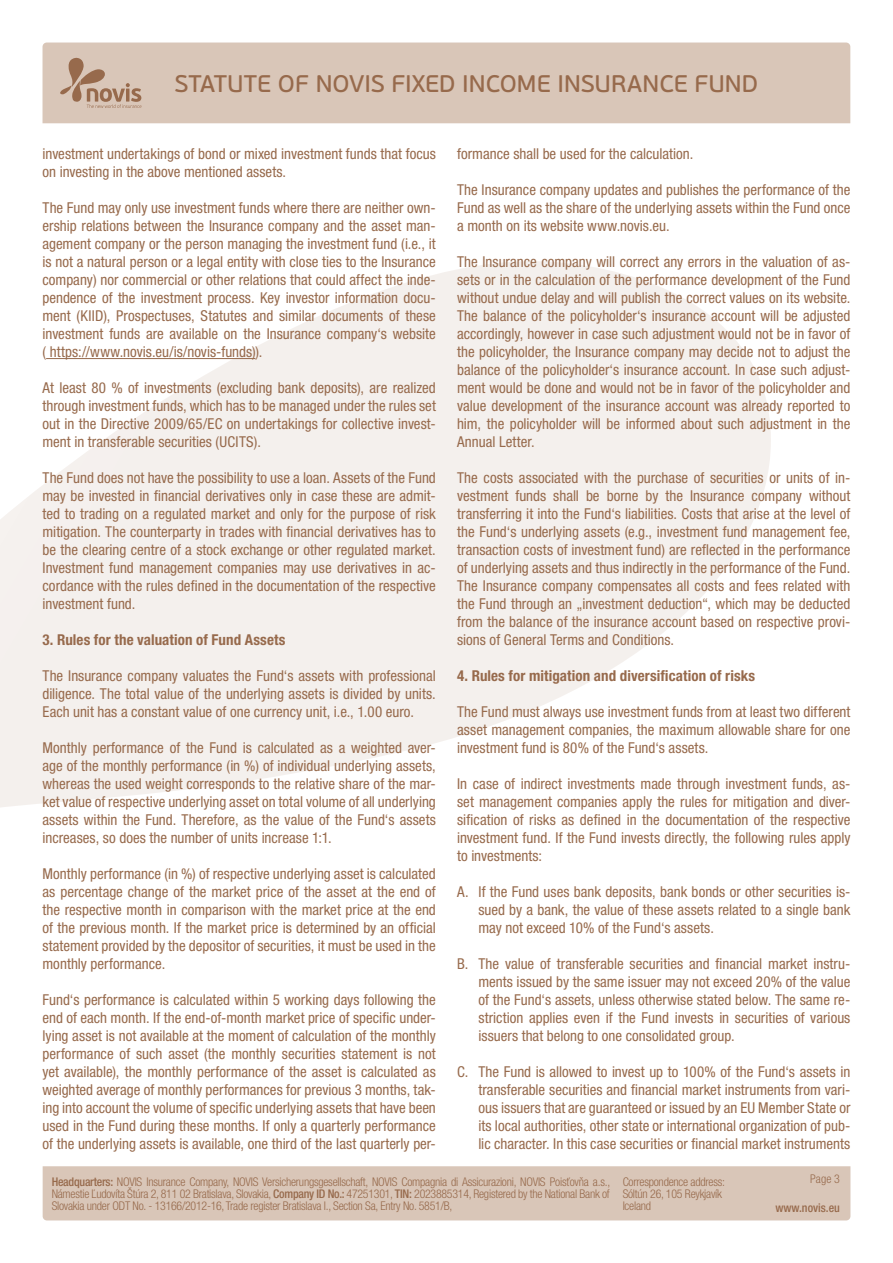
<style>
.page{position:relative;width:893px;height:1263px;background:#fff}
.page>*{position:absolute;margin:0;border:0;box-sizing:border-box;transform-origin:0 0}
.t1{font:24px "PF Beau Sans Pro Bbook";letter-spacing:.005em;color:#976a4c}
.List_Paragraph{font:condensed 15px/18px "Helvetica Neue LT Pro";color:#976a4c;text-align:justify}
.List_Paragraph-2{font:700 condensed 15px "Helvetica Neue LT Pro";letter-spacing:.005em;color:#976a4c}
.t2{font:300 condensed 12px/12px "Helvetica Neue LT Pro";letter-spacing:-.02em;color:#976a4c}
.t3{font:500 condensed 12px "Helvetica Neue LT Pro";color:#976a4c}
.s1{font-weight:500}
</style>
<div class="page">
<svg style="left:0;top:261px;width:771px;height:546px;fill:#f4f0ed"></svg>
<div style="left:43px;top:1166px;width:807px;height:54px;background:#d9c6b8"></div>
<div style="left:43px;top:43px;width:807px;height:80px;background:#d9c6b8"></div>
<svg style="left:60px;top:58px;width:82px;height:50px"></svg>
<hr style="left:46px;top:358px;width:209px;height:1px;background:#976a4c">
<p class="t1" style="left:174px;top:70px;width:585px">STATUTE OF NOVIS FIXED INCOME INSURANCE FUND</p>
<p class="List_Paragraph" style="left:43px;top:145px;width:395px">investment undertakings of bond or mixed investment funds that focus on investing in the above mentioned assets.</p>
<p class="List_Paragraph" style="left:43px;top:199px;width:395px">The Fund may only use investment funds where there are neither own&shy;ership relations between the Insurance company and the asset man&shy;agement company or the person managing the investment fund (i.e., it is not a natural person or a legal entity with close ties to the Insurance company) nor commercial or other relations that could affect the inde&shy;pendence of the investment process. Key investor information docu&shy;ment (KIID), Prospectuses, Statutes and similar documents of these investment funds are available on the Insurance company‘s website ( https://www.novis.eu/is/novis-funds)).</p>
<p class="List_Paragraph" style="left:43px;top:379px;width:395px">At least 80 % of investments (excluding bank deposits), are realized through investment funds, which has to be managed under the rules set out in the Directive 2009/65/EC on undertakings for collective invest&shy;ment in transferable securities (UCITS).</p>
<p class="List_Paragraph" style="left:43px;top:469px;width:395px">The Fund does not have the possibility to use a loan. Assets of the Fund may be invested in financial derivatives only in case these are admit&shy;ted to trading on a regulated market and only for the purpose of risk mitigation. The counterparty in trades with financial derivatives has to be the clearing centre of a stock exchange or other regulated market.<br>Investment fund management companies may use derivatives in ac&shy;cordance with the rules defined in the documentation of the respective investment fund.</p>
<p class="List_Paragraph-2" style="left:43px;top:631px;width:245px">3. Rules for the valuation of Fund Assets</p>
<p class="List_Paragraph" style="left:43px;top:667px;width:395px">The Insurance company valuates the Fund‘s assets with professional diligence. The total value of the underlying assets is divided by units.<br>Each unit has a constant value of one currency unit, i.e., 1.00 euro.</p>
<p class="List_Paragraph" style="left:43px;top:739px;width:395px">Monthly performance of the Fund is calculated as a weighted aver&shy;age of the monthly performance (in %) of individual underlying assets, whereas the used weight corresponds to the relative share of the mar&shy;ket value of respective underlying asset on total volume of all underlying assets within the Fund. Therefore, as the value of the Fund‘s assets increases, so does the number of units increase 1:1.</p>
<p class="List_Paragraph" style="left:43px;top:865px;width:395px">Monthly performance (in %) of respective underlying asset is calculated as percentage change of the market price of the asset at the end of the respective month in comparison with the market price at the end of the previous month. If the market price is determined by an official statement provided by the depositor of securities, it must be used in the monthly performance.</p>
<p class="List_Paragraph" style="left:43px;top:991px;width:395px">Fund‘s performance is calculated within 5 working days following the end of each month. If the end-of-month market price of specific under&shy;lying asset is not available at the moment of calculation of the monthly performance of such asset (the monthly securities statement is not yet available), the monthly performance of the asset is calculated as weighted average of monthly performances for previous 3 months, tak&shy;ing into account the volume of specific underlying assets that have been used in the Fund during these months. If only a quarterly performance of the underlying assets is available, one third of the last quarterly per-</p>
<p class="List_Paragraph" style="left:457px;top:145px;width:238px">formance shall be used for the calculation.</p>
<p class="List_Paragraph" style="left:457px;top:181px;width:395px">The Insurance company updates and publishes the performance of the Fund as well as the share of the underlying assets within the Fund once a month on its website www.novis.eu.</p>
<p class="List_Paragraph" style="left:457px;top:253px;width:395px">The Insurance company will correct any errors in the valuation of as&shy;sets or in the calculation of the performance development of the Fund without undue delay and will publish the correct values on its website.<br>The balance of the policyholder‘s insurance account will be adjusted accordingly, however in case such adjustment would not be in favor of the policyholder, the Insurance company may decide not to adjust the balance of the policyholder‘s insurance account. In case such adjust&shy;ment would be done and would not be in favor of the policyholder and value development of the insurance account was already reported to him, the policyholder will be informed about such adjustment in the Annual Letter.</p>
<p class="List_Paragraph" style="left:457px;top:469px;width:395px">The costs associated with the purchase of securities or units of in&shy;vestment funds shall be borne by the Insurance company without transferring it into the Fund‘s liabilities. Costs that arise at the level of the Fund‘s underlying assets (e.g., investment fund management fee, transaction costs of investment fund) are reflected in the performance of underlying assets and thus indirectly in the performance of the Fund.<br>The Insurance company compensates all costs and fees related with the Fund through an „investment deduction“, which may be deducted from the balance of the insurance account based on respective provi&shy;sions of General Terms and Conditions.</p>
<p class="List_Paragraph-2" style="left:457px;top:667px;width:299px">4. Rules for mitigation and diversification of risks</p>
<p class="List_Paragraph" style="left:457px;top:703px;width:395px">The Fund must always use investment funds from at least two different asset management companies, the maximum allowable share for one investment fund is 80% of the Fund‘s assets.</p>
<p class="List_Paragraph" style="left:457px;top:775px;width:395px">In case of indirect investments made through investment funds, as&shy;set management companies apply the rules for mitigation and diver&shy;sification of risks as defined in the documentation of the respective investment fund. If the Fund invests directly, the following rules apply to investments:</p>
<p class="List_Paragraph" style="left:478px;top:883px;width:374px;text-indent:-21px">A. If the Fund uses bank deposits, bank bonds or other securities is&shy;sued by a bank, the value of these assets related to a single bank may not exceed 10% of the Fund‘s assets.</p>
<p class="List_Paragraph" style="left:478px;top:955px;width:374px;text-indent:-21px">B. The value of transferable securities and financial market instru&shy;ments issued by the same issuer may not exceed 20% of the value of the Fund‘s assets, unless otherwise stated below. The same re&shy;striction applies even if the Fund invests in securities of various issuers that belong to one consolidated group.</p>
<p class="List_Paragraph" style="left:478px;top:1063px;width:374px;text-indent:-21px">C. The Fund is allowed to invest up to 100% of the Fund‘s assets in transferable securities and financial market instruments from vari&shy;ous issuers that are guaranteed or issued by an EU Member State or its local authorities, other state or international organization of pub&shy;lic character. In this case securities or financial market instruments</p>
<p class="t2" style="left:52px;top:1175px;width:560px"><span class="s1">Headquarters:</span> NOVIS Insurance Company, NOVIS Versicherungsgesellschaft, NOVIS Compagnia di Assicurazioni, NOVIS Poisťovňa a.s.,</p>
<p class="t2" style="left:810px;top:1173px;width:31px">Page 3</p>
<p class="t2" style="left:52px;top:1187px;width:560px">Námestie Ľudovíta Štúra 2, 811 02 Bratislava, Slovakia, <span class="s1">Company ID No.:</span> 47251301, <span class="s1">TIN:</span> 2023885314, Registered by the National Bank of<br>Slovakia under ODT No. - 13166/2012-16, Trade register Bratislava I., Section Sa, Entry No. 5851/B,</p>
<p class="t2" style="left:623px;top:1175px;width:104px">Correspondence address:<br>Sóltún 26, 105 Reykjavík<br>Iceland</p>
<p class="t3" style="left:775px;top:1200px;width:66px">www.novis.eu</p>
</div>
